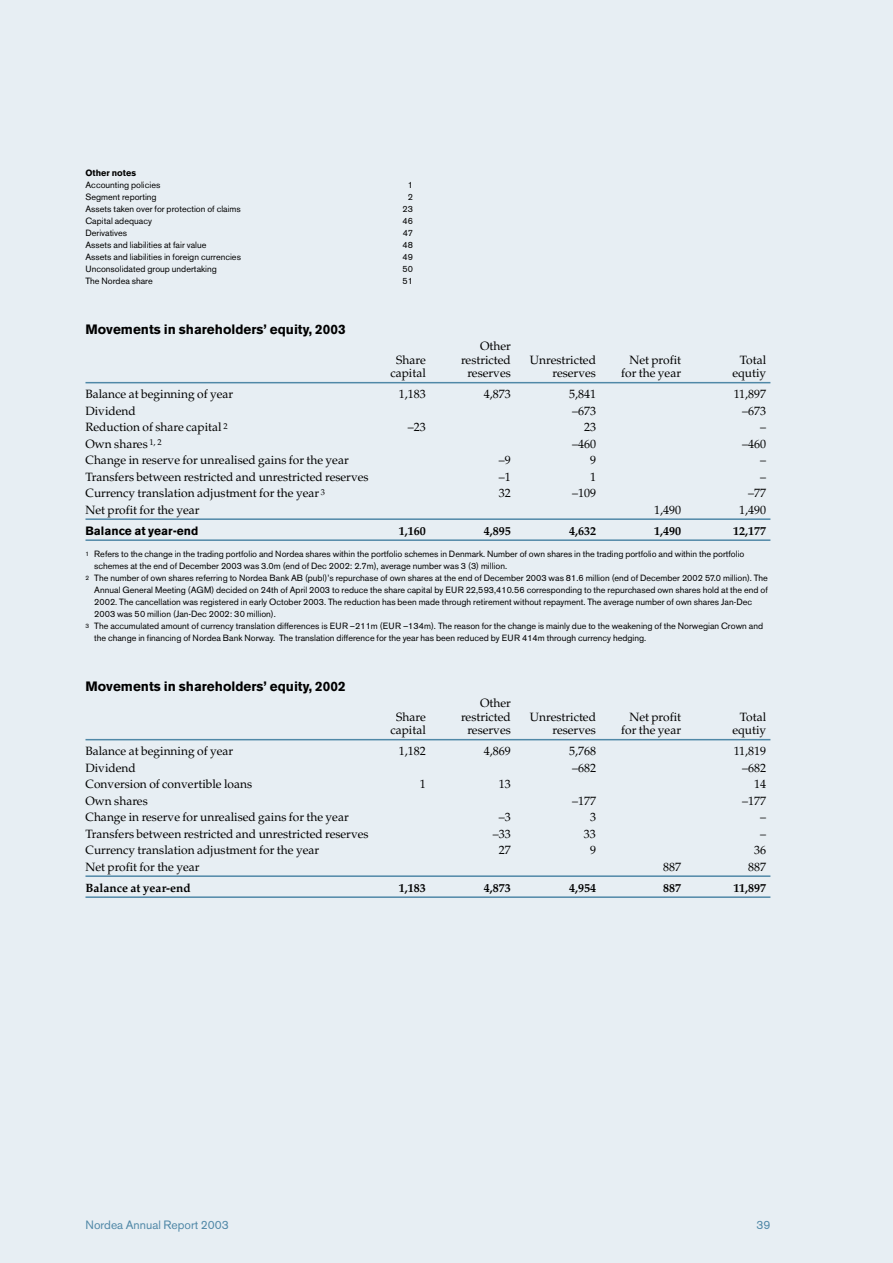
<style>
.page{position:relative;width:893px;height:1263px;background:#fff}
.page>*{position:absolute;margin:0;border:0;box-sizing:border-box;transform-origin:0 0}
.t1{font:700 13.5px "Akzidenz Grotesk BE";color:#000}
.t2{font:12px "Palatino";color:#000}
.t3{font:700 12px "Palatino";color:#000}
.t4{font:12px "Akzidenz Grotesk BE";color:#5088a7}
.t5{font:700 12px "Akzidenz Grotesk BE";color:#000}
.t6{font:9px "Akzidenz Grotesk BE";color:#000}
.t7{font:700 9px "Akzidenz Grotesk BE";color:#000}
</style>
<div class="page">
<div style="left:0;top:0;width:892px;height:1263px;background:#e7eef3"></div>
<hr style="left:85px;top:382px;width:685px;height:1px;background:#5088a7">
<hr style="left:85px;top:518px;width:685px;height:2px;background:#5088a7">
<hr style="left:85px;top:539px;width:685px;height:2px;background:#5088a7">
<hr style="left:85px;top:739px;width:685px;height:1px;background:#5088a7">
<hr style="left:85px;top:875px;width:685px;height:2px;background:#5088a7">
<hr style="left:85px;top:896px;width:685px;height:2px;background:#5088a7">
<p class="t7" style="left:85px;top:170px;width:52px">Other notes</p>
<p class="t6" style="left:85px;top:182px;width:76px">Accounting policies</p>
<p class="t6" style="left:408px;top:182px;width:7px">1</p>
<p class="t6" style="left:85px;top:194px;width:73px">Segment reporting</p>
<p class="t6" style="left:408px;top:194px;width:7px">2</p>
<p class="t6" style="left:85px;top:206px;width:157px">Assets taken over for protection of claims</p>
<p class="t6" style="left:402px;top:206px;width:12px">23</p>
<p class="t6" style="left:85px;top:218px;width:68px">Capital adequacy</p>
<p class="t6" style="left:402px;top:218px;width:12px">46</p>
<p class="t6" style="left:85px;top:230px;width:43px">Derivatives</p>
<p class="t6" style="left:403px;top:230px;width:12px">47</p>
<p class="t6" style="left:85px;top:242px;width:122px">Assets and liabilities at fair value</p>
<p class="t6" style="left:402px;top:242px;width:12px">48</p>
<p class="t6" style="left:85px;top:254px;width:157px">Assets and liabilities in foreign currencies</p>
<p class="t6" style="left:402px;top:254px;width:12px">49</p>
<p class="t6" style="left:85px;top:266px;width:133px">Unconsolidated group undertaking</p>
<p class="t6" style="left:402px;top:266px;width:12px">50</p>
<p class="t6" style="left:85px;top:278px;width:69px">The Nordea share</p>
<p class="t6" style="left:402px;top:278px;width:12px">51</p>
<h1 class="t1" style="left:85px;top:324px;width:261px">Movements in shareholders’ equity, 2003</h1>
<h2 class="t2" style="left:480px;top:342px;width:32px">Other</h2>
<h2 class="t2" style="left:396px;top:355px;width:31px">Share</h2>
<h2 class="t2" style="left:461px;top:355px;width:51px">restricted</h2>
<h2 class="t2" style="left:530px;top:355px;width:68px">Unrestricted</h2>
<h2 class="t2" style="left:629px;top:355px;width:53px">Net profit</h2>
<h2 class="t2" style="left:740px;top:355px;width:28px">Total</h2>
<h2 class="t2" style="left:390px;top:369px;width:37px">capital</h2>
<h2 class="t2" style="left:467px;top:369px;width:45px">reserves</h2>
<h2 class="t2" style="left:552px;top:369px;width:45px">reserves</h2>
<h2 class="t2" style="left:621px;top:369px;width:61px">for the year</h2>
<h2 class="t2" style="left:732px;top:369px;width:35px">equtiy</h2>
<h2 class="t2" style="left:85px;top:390px;width:149px">Balance at beginning of year</h2>
<h2 class="t2" style="left:399px;top:390px;width:28px">1,183</h2>
<h2 class="t2" style="left:484px;top:390px;width:28px">4,873</h2>
<h2 class="t2" style="left:569px;top:390px;width:28px">5,841</h2>
<h2 class="t2" style="left:733px;top:390px;width:34px">11,897</h2>
<h2 class="t2" style="left:85px;top:406px;width:52px">Dividend</h2>
<h2 class="t2" style="left:572px;top:406px;width:25px">–673</h2>
<h2 class="t2" style="left:742px;top:406px;width:25px">–673</h2>
<h2 class="t2" style="left:85px;top:423px;width:143px">Reduction of share capital <sup>2</sup></h2>
<h2 class="t2" style="left:408px;top:423px;width:19px">–23</h2>
<h2 class="t2" style="left:584px;top:423px;width:13px">23</h2>
<h2 class="t2" style="left:760px;top:423px;width:7px">–</h2>
<h2 class="t2" style="left:85px;top:439px;width:78px">Own shares <sup>1,</sup> <sup>2</sup></h2>
<h2 class="t2" style="left:572px;top:439px;width:25px">–460</h2>
<h2 class="t2" style="left:742px;top:439px;width:25px">–460</h2>
<h2 class="t2" style="left:85px;top:456px;width:265px">Change in reserve for unrealised gains for the year</h2>
<h2 class="t2" style="left:499px;top:456px;width:13px">–9</h2>
<h2 class="t2" style="left:590px;top:456px;width:7px">9</h2>
<h2 class="t2" style="left:760px;top:456px;width:7px">–</h2>
<h2 class="t2" style="left:85px;top:472px;width:284px">Transfers between restricted and unrestricted reserves</h2>
<h2 class="t2" style="left:499px;top:472px;width:13px">–1</h2>
<h2 class="t2" style="left:590px;top:472px;width:7px">1</h2>
<h2 class="t2" style="left:760px;top:472px;width:7px">–</h2>
<h2 class="t2" style="left:85px;top:489px;width:241px">Currency translation adjustment for the year <sup>3</sup></h2>
<h2 class="t2" style="left:499px;top:489px;width:13px">32</h2>
<h2 class="t2" style="left:572px;top:489px;width:25px">–109</h2>
<h2 class="t2" style="left:748px;top:489px;width:19px">–77</h2>
<h2 class="t2" style="left:85px;top:505px;width:115px">Net profit for the year</h2>
<h2 class="t2" style="left:654px;top:505px;width:28px">1,490</h2>
<h2 class="t2" style="left:739px;top:505px;width:28px">1,490</h2>
<h2 class="t5" style="left:85px;top:526px;width:114px">Balance at year-end</h2>
<h2 class="t3" style="left:399px;top:526px;width:28px">1,160</h2>
<h2 class="t3" style="left:484px;top:526px;width:28px">4,895</h2>
<h2 class="t3" style="left:569px;top:526px;width:28px">4,632</h2>
<h2 class="t3" style="left:654px;top:526px;width:28px">1,490</h2>
<h2 class="t3" style="left:733px;top:526px;width:34px">12,177</h2>
<p class="t6" style="left:85px;top:551px;width:660px"><sup>1</sup> Refers to the change in the trading portfolio and Nordea shares within the portfolio schemes in Denmark. Number of own shares in the trading portfolio and within the portfolio</p>
<p class="t6" style="left:94px;top:563px;width:414px">schemes at the end of December 2003 was 3.0m (end of Dec 2002: 2.7m), average number was 3 (3) million.</p>
<p class="t6" style="left:85px;top:575px;width:684px"><sup>2</sup> The number of own shares referring to Nordea Bank AB (publ)’s repurchase of own shares at the end of December 2003 was 81.6 million (end of December 2002 57.0 million). The</p>
<p class="t6" style="left:94px;top:587px;width:675px">Annual General Meeting (AGM) decided on 24th of April 2003 to reduce the share capital by EUR 22,593,410.56 corresponding to the repurchased own shares hold at the end of</p>
<p class="t6" style="left:94px;top:599px;width:659px">2002. The cancellation was registered in early October 2003. The reduction has been made through retirement without repayment. The average number of own shares Jan-Dec</p>
<p class="t6" style="left:94px;top:611px;width:183px">2003 was 50 million (Jan-Dec 2002: 30 million).</p>
<p class="t6" style="left:85px;top:623px;width:679px"><sup>3</sup> The accumulated amount of currency translation differences is EUR –211m (EUR –134m). The reason for the change is mainly due to the weakening of the Norwegian Crown and</p>
<p class="t6" style="left:94px;top:635px;width:553px">the change in financing of Nordea Bank Norway. The translation difference for the year has been reduced by EUR 414m through currency hedging.</p>
<h1 class="t1" style="left:85px;top:681px;width:261px">Movements in shareholders’ equity, 2002</h1>
<h2 class="t2" style="left:480px;top:699px;width:32px">Other</h2>
<h2 class="t2" style="left:396px;top:712px;width:31px">Share</h2>
<h2 class="t2" style="left:461px;top:712px;width:51px">restricted</h2>
<h2 class="t2" style="left:530px;top:712px;width:68px">Unrestricted</h2>
<h2 class="t2" style="left:629px;top:712px;width:53px">Net profit</h2>
<h2 class="t2" style="left:740px;top:712px;width:28px">Total</h2>
<h2 class="t2" style="left:390px;top:726px;width:37px">capital</h2>
<h2 class="t2" style="left:467px;top:726px;width:45px">reserves</h2>
<h2 class="t2" style="left:552px;top:726px;width:45px">reserves</h2>
<h2 class="t2" style="left:621px;top:726px;width:61px">for the year</h2>
<h2 class="t2" style="left:732px;top:726px;width:35px">equtiy</h2>
<h2 class="t2" style="left:85px;top:747px;width:149px">Balance at beginning of year</h2>
<h2 class="t2" style="left:399px;top:747px;width:28px">1,182</h2>
<h2 class="t2" style="left:484px;top:747px;width:28px">4,869</h2>
<h2 class="t2" style="left:569px;top:747px;width:28px">5,768</h2>
<h2 class="t2" style="left:733px;top:747px;width:34px">11,819</h2>
<h2 class="t2" style="left:85px;top:763px;width:52px">Dividend</h2>
<h2 class="t2" style="left:572px;top:763px;width:25px">–682</h2>
<h2 class="t2" style="left:742px;top:763px;width:25px">–682</h2>
<h2 class="t2" style="left:85px;top:780px;width:168px">Conversion of convertible loans</h2>
<h2 class="t2" style="left:420px;top:780px;width:7px">1</h2>
<h2 class="t2" style="left:499px;top:780px;width:13px">13</h2>
<h2 class="t2" style="left:754px;top:780px;width:13px">14</h2>
<h2 class="t2" style="left:85px;top:796px;width:64px">Own shares</h2>
<h2 class="t2" style="left:572px;top:796px;width:25px">–177</h2>
<h2 class="t2" style="left:742px;top:796px;width:25px">–177</h2>
<h2 class="t2" style="left:85px;top:813px;width:265px">Change in reserve for unrealised gains for the year</h2>
<h2 class="t2" style="left:499px;top:813px;width:13px">–3</h2>
<h2 class="t2" style="left:590px;top:813px;width:7px">3</h2>
<h2 class="t2" style="left:760px;top:813px;width:7px">–</h2>
<h2 class="t2" style="left:85px;top:829px;width:284px">Transfers between restricted and unrestricted reserves</h2>
<h2 class="t2" style="left:493px;top:829px;width:19px">–33</h2>
<h2 class="t2" style="left:584px;top:829px;width:13px">33</h2>
<h2 class="t2" style="left:760px;top:829px;width:7px">–</h2>
<h2 class="t2" style="left:85px;top:846px;width:235px">Currency translation adjustment for the year</h2>
<h2 class="t2" style="left:499px;top:846px;width:13px">27</h2>
<h2 class="t2" style="left:590px;top:846px;width:7px">9</h2>
<h2 class="t2" style="left:754px;top:846px;width:13px">36</h2>
<h2 class="t2" style="left:85px;top:862px;width:115px">Net profit for the year</h2>
<h2 class="t2" style="left:663px;top:862px;width:19px">887</h2>
<h2 class="t2" style="left:748px;top:862px;width:19px">887</h2>
<h2 class="t3" style="left:85px;top:883px;width:107px">Balance at year-end</h2>
<h2 class="t3" style="left:399px;top:883px;width:28px">1,183</h2>
<h2 class="t3" style="left:484px;top:883px;width:28px">4,873</h2>
<h2 class="t3" style="left:569px;top:883px;width:28px">4,954</h2>
<h2 class="t3" style="left:663px;top:883px;width:19px">887</h2>
<h2 class="t3" style="left:733px;top:883px;width:34px">11,897</h2>
<h2 class="t4" style="left:85px;top:1220px;width:145px">Nordea Annual Report 2003</h2>
<h2 class="t4" style="left:756px;top:1220px;width:15px">39</h2>
</div>
